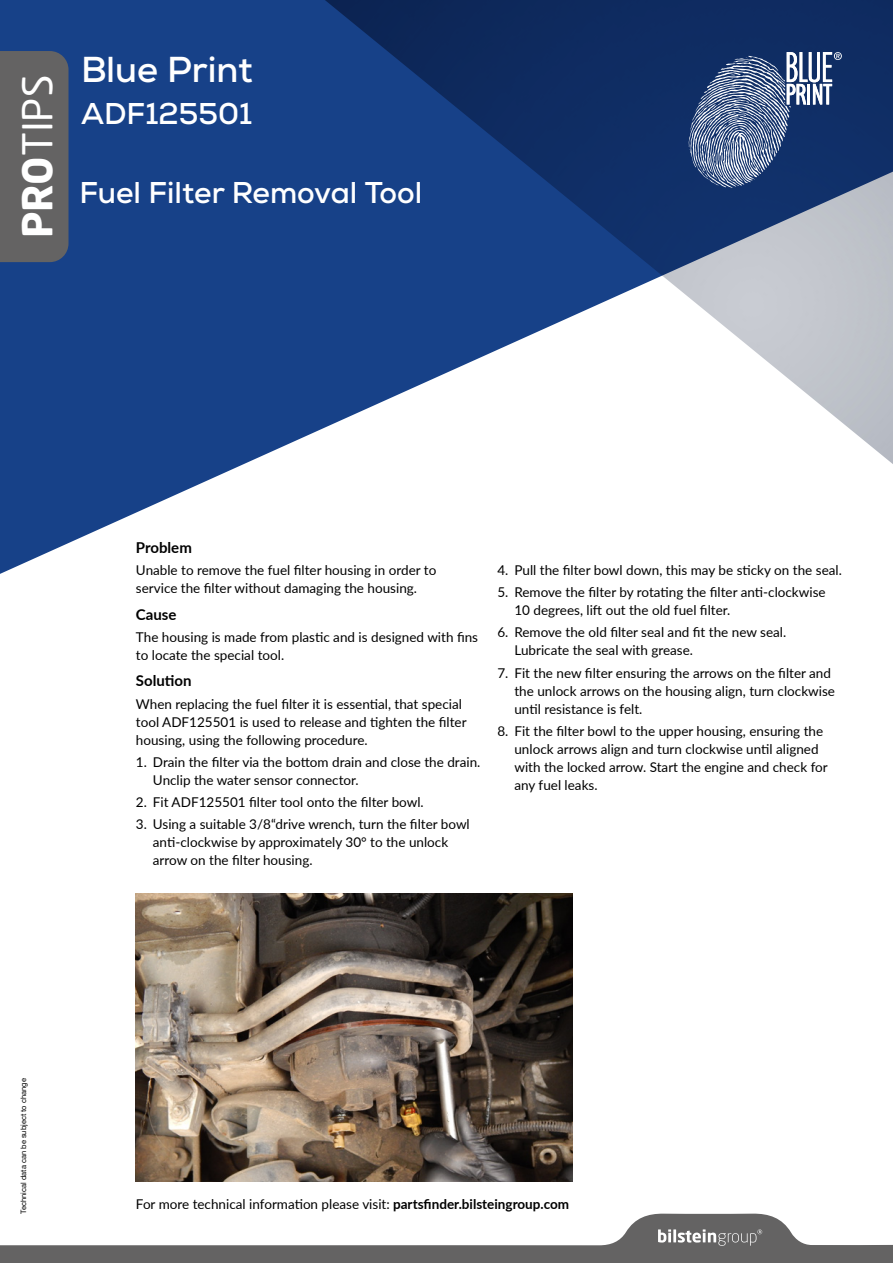
<style>
.page{position:relative;width:893px;height:1263px;background:#fff}
.page>*{position:absolute;margin:0;border:0;box-sizing:border-box;transform-origin:0 0}
.t1{font:40.65px "Neo Sans Pro";color:#fff}
.t2{font:700 36px "Nexa";color:#fff}
.t3{font:700 30px "Nexa";color:#fff}
.t4{font:700 15px "Lato";color:#000}
.t5{font:13.5px/18px "Lato";color:#000}
.t6{font:7.5px "Helvetica Neue World 55 Roman";color:#000}
.s1{font-weight:700}
</style>
<div class="page">
<img style="left:136px;top:894px;width:436px;height:288px">
<svg style="left:0;top:0;width:893px;height:574px;fill:#174188"></svg>
<svg style="left:0;top:1213px;width:893px;height:50px"></svg>
<div style="left:0;top:51px;width:69px;height:211px;background:#646363"></div>
<svg style="left:689px;top:52px;width:153px;height:136px;background:#4b638d"></svg>
<h1 class="t1" style="left:13px;top:238px;width:165px;rotate:-90deg"><span class="s1">PRO</span>TIPS</h1>
<h2 class="t2" style="left:81px;top:46px;width:173px">Blue Print</h2>
<h3 class="t3" style="left:81px;top:94px;width:172px">ADF125501</h3>
<h3 class="t3" style="left:80px;top:174px;width:344px">Fuel Filter Removal Tool</h3>
<p class="t6" style="left:19px;top:1213px;width:137px;rotate:-90deg">Technical data can be subject to change</p>
<p class="t4" style="left:136px;top:536px;width:57px">Problem</p>
<p class="t5" style="left:136px;top:560px;width:302px">Unable to remove the fuel filter housing in order to service the filter without damaging the housing.</p>
<p class="t4" style="left:136px;top:603px;width:42px">Cause</p>
<p class="t5" style="left:136px;top:627px;width:344px">The housing is made from plastic and is designed with fins to locate the special tool.</p>
<p class="t4" style="left:136px;top:670px;width:57px">Solution</p>
<p class="t5" style="left:136px;top:694px;width:332px">When replacing the fuel filter it is essential, that special tool ADF125501 is used to release and tighten the filter housing, using the following procedure.</p>
<p class="t5" style="left:153px;top:752px;width:329px;text-indent:-17px">1. Drain the filter via the bottom drain and close the drain.<br>Unclip the water sensor connector.</p>
<p class="t5" style="left:136px;top:792px;width:289px">2. Fit ADF125501 filter tool onto the filter bowl.</p>
<p class="t5" style="left:153px;top:815px;width:318px;text-indent:-17px">3. Using a suitable 3/8“drive wrench, turn the filter bowl anti-clockwise by approximately 30° to the unlock arrow on the filter housing.</p>
<p class="t5" style="left:497px;top:560px;width:346px">4. Pull the filter bowl down, this may be sticky on the seal.</p>
<p class="t5" style="left:514px;top:583px;width:313px;text-indent:-17px">5. Remove the filter by rotating the filter anti-clockwise<br>10 degrees, lift out the old fuel filter.</p>
<p class="t5" style="left:514px;top:623px;width:273px;text-indent:-17px">6. Remove the old filter seal and fit the new seal.<br>Lubricate the seal with grease.</p>
<p class="t5" style="left:514px;top:663px;width:322px;text-indent:-17px">7. Fit the new filter ensuring the arrows on the filter and the unlock arrows on the housing align, turn clockwise until resistance is felt.</p>
<p class="t5" style="left:514px;top:721px;width:315px;text-indent:-17px">8. Fit the filter bowl to the upper housing, ensuring the unlock arrows align and turn clockwise until aligned with the locked arrow. Start the engine and check for any fuel leaks.</p>
<p class="t5" style="left:136px;top:1194px;width:435px">For more technical information please visit: <span class="s1">partsfinder.bilsteingroup.com</span></p>
</div>
